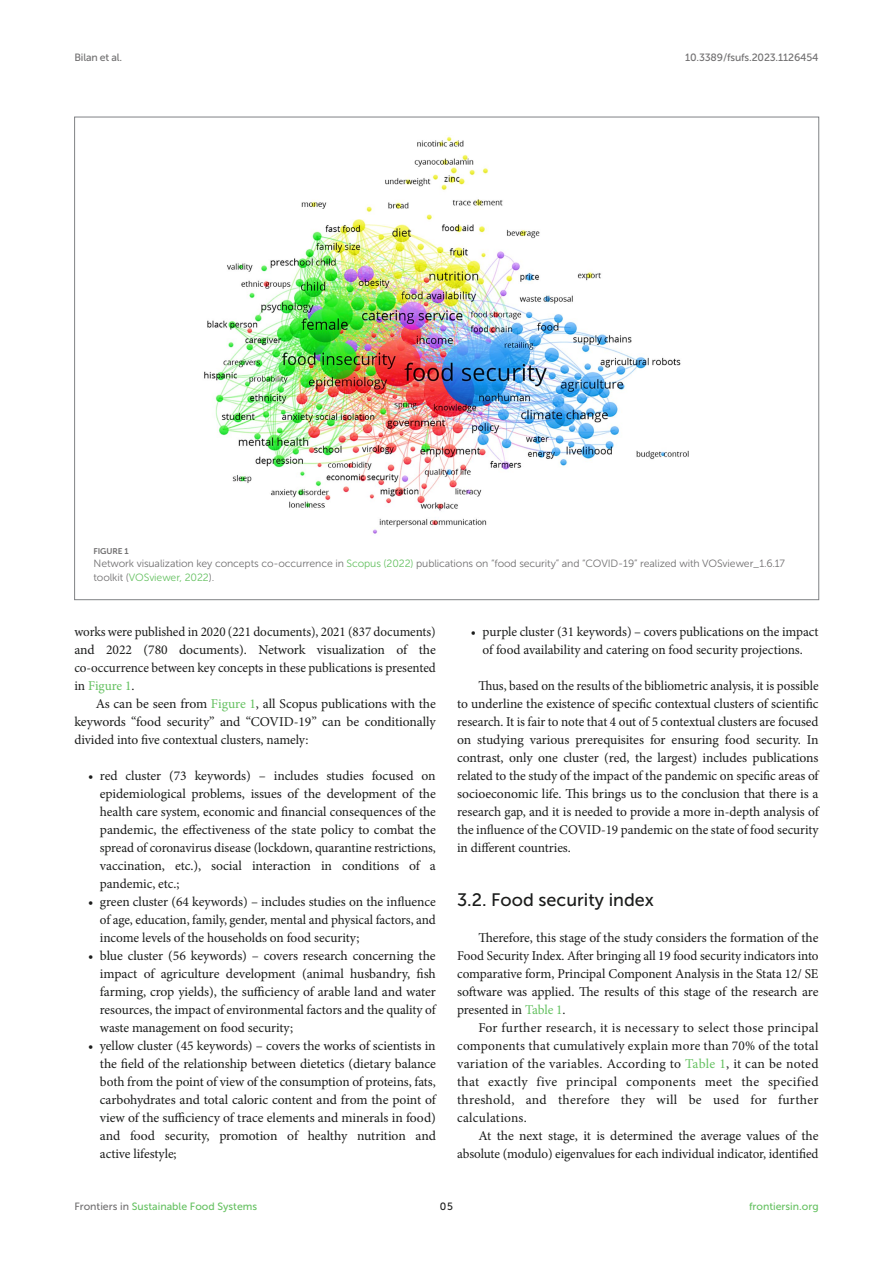
<style>
.page{position:relative;width:893px;height:1263px;background:#fff}
.page>*{position:absolute;margin:0;border:0;box-sizing:border-box;transform-origin:0 0}
.HEAD_2{font:18px "Museo Sans 500";color:#1b1c1b}
.TEXT{font:13.5px/18px "Minion Pro";letter-spacing:-.005em;color:#1b1c1b;text-align:justify}
.BL_MID{font:13.5px/18px "Minion Pro";letter-spacing:-.01em;color:#1b1c1b;text-align:justify}
.TEXT_FLUSH{font:13.5px/18px "Minion Pro";letter-spacing:-.005em;color:#1b1c1b;text-align:justify}
.BL_ABW{font:13.5px/18px "Minion Pro";letter-spacing:-.005em;color:#1b1c1b;text-align:justify}
.BL_BLW{font:13.5px/18px "Minion Pro";letter-spacing:-.005em;color:#1b1c1b;text-align:center}
.FIG_LEG{font:10.5px/13.5px "Museo Sans 300";letter-spacing:-.01em;color:#706f70}
.t1{font:10.5px "Museo Sans 500";color:#65c161}
.t2{font:10.5px "Museo Sans 500";letter-spacing:-.015em;color:#706f70}
.t3{font:10.5px "Museo Sans 500";color:#1b1c1b}
.FIG_HD{font:8.25px "Museo Sans 700";letter-spacing:-.01em;color:#706f70}
.s1{color:#65c161}
.s2{color:#706f70}
</style>
<div class="page">
<img style="left:204px;top:136px;width:485px;height:398px">
<p class="t2" style="left:74px;top:51px;width:49px">Bilan et al.</p>
<p class="t2" style="left:685px;top:51px;width:135px">10.3389/fsufs.2023.1126454</p>
<p class="FIG_HD" style="left:94px;top:546px;width:37px">FIGURE 1</p>
<p class="FIG_LEG" style="left:94px;top:557px;width:693px">Network visualization key concepts co-occurrence in <span class="s1">Scopus (2022)</span> publications on “food security” and “COVID-19” realized with VOSviewer_1.6.17 toolkit (<span class="s1">VOSviewer, 2022</span>).</p>
<p class="TEXT_FLUSH" style="left:74px;top:623px;width:363px">works were published in 2020 (221 documents), 2021 (837 documents) and 2022 (780 documents). Network visualization of the co-occurrence between key concepts in these publications is presented in <span class="s1">Figure 1</span>.</p>
<p class="TEXT" style="left:74px;top:695px;width:363px;text-indent:21px">As can be seen from <span class="s1">Figure 1</span>, all Scopus publications with the keywords “food security” and “COVID-19” can be conditionally divided into five contextual clusters, namely:</p>
<p class="BL_ABW" style="left:100px;top:767px;width:337px;text-indent:-12px">• red cluster (73 keywords) – includes studies focused on epidemiological problems, issues of the development of the health care system, economic and financial consequences of the pandemic, the effectiveness of the state policy to combat the spread of coronavirus disease (lockdown, quarantine restrictions, vaccination, etc.), social interaction in conditions of a pandemic, etc.;</p>
<p class="BL_MID" style="left:100px;top:893px;width:337px;text-indent:-12px">• green cluster (64 keywords) – includes studies on the influence of age, education, family, gender, mental and physical factors, and income levels of the households on food security;</p>
<p class="BL_MID" style="left:100px;top:947px;width:337px;text-indent:-12px">• blue cluster (56 keywords) – covers research concerning the impact of agriculture development (animal husbandry, fish farming, crop yields), the sufficiency of arable land and water resources, the impact of environmental factors and the quality of waste management on food security;</p>
<p class="BL_MID" style="left:100px;top:1037px;width:337px;text-indent:-12px">• yellow cluster (45 keywords) – covers the works of scientists in the field of the relationship between dietetics (dietary balance both from the point of view of the consumption of proteins, fats, carbohydrates and total caloric content and from the point of view of the sufficiency of trace elements and minerals in food) and food security, promotion of healthy nutrition and active lifestyle;</p>
<p class="BL_BLW" style="left:471px;top:623px;width:349px">• purple cluster (31 keywords) – covers publications on the impact of food availability and catering on food security projections.</p>
<p class="TEXT" style="left:457px;top:677px;width:363px;text-indent:21px">Thus, based on the results of the bibliometric analysis, it is possible to underline the existence of specific contextual clusters of scientific research. It is fair to note that 4 out of 5 contextual clusters are focused on studying various prerequisites for ensuring food security. In contrast, only one cluster (red, the largest) includes publications related to the study of the impact of the pandemic on specific areas of socioeconomic life. This brings us to the conclusion that there is a research gap, and it is needed to provide a more in-depth analysis of the influence of the COVID-19 pandemic on the state of food security in different countries.</p>
<p class="HEAD_2" style="left:457px;top:890px;width:198px">3.2. Food security index</p>
<p class="TEXT_FLUSH" style="left:457px;top:929px;width:363px;text-indent:21px">Therefore, this stage of the study considers the formation of the Food Security Index. After bringing all 19 food security indicators into comparative form, Principal Component Analysis in the Stata 12/ SE software was applied. The results of this stage of the research are presented in <span class="s1">Table 1</span>.</p>
<p class="TEXT" style="left:457px;top:1019px;width:363px;text-indent:21px">For further research, it is necessary to select those principal components that cumulatively explain more than 70% of the total variation of the variables. According to <span class="s1">Table 1</span>, it can be noted that exactly five principal components meet the specified threshold, and therefore they will be used for further calculations.</p>
<p class="TEXT" style="left:457px;top:1127px;width:363px;text-align:right">At the next stage, it is determined the average values of the absolute (modulo) eigenvalues for each individual indicator, identified</p>
<p class="t1" style="left:74px;top:1200px;width:184px"><span class="s2">Frontiers in</span> Sustainable Food Systems</p>
<p class="t3" style="left:440px;top:1200px;width:14px">05</p>
<p class="t1" style="left:749px;top:1200px;width:71px">frontiersin.org</p>
</div>
